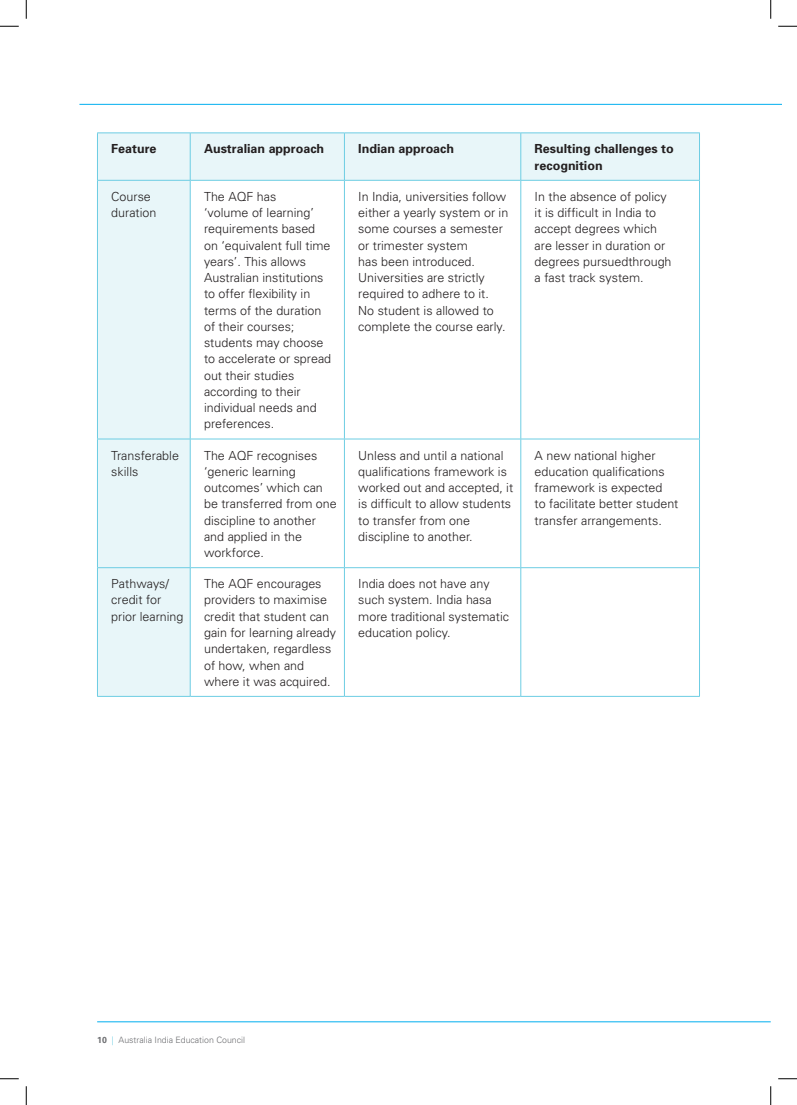
<style>
.page{position:relative;width:797px;height:1105px;background:#fff}
.page>*{position:absolute;margin:0;border:0;box-sizing:border-box;transform-origin:0 0}
.appendix{font:300 12.5px/16.2px "Univers";color:#231f20}
.appendix-2{font:700 12.5px/16.2px "Univers";color:#231f20}
.t1{font:300 8.75px "Univers";color:#6c6d70}
.s1{font-weight:700}
.s2{color:#6dcde3}
</style>
<div class="page">
<hr style="left:79px;top:104px;width:702px;height:1px;background:#00aeef">
<hr style="left:97px;top:1021px;width:673px;height:1px;background:#00aeef">
<svg style="left:98px;top:134px;width:601px;height:562px"></svg>
<hr style="left:97px;top:133px;width:93px;height:1px;background:#6dcde3">
<hr style="left:97px;top:133px;width:1px;height:47px;background:#6dcde3">
<hr style="left:190px;top:133px;width:154px;height:1px;background:#6dcde3">
<hr style="left:190px;top:133px;width:1px;height:47px;background:#6dcde3">
<hr style="left:344px;top:133px;width:177px;height:1px;background:#6dcde3">
<hr style="left:344px;top:133px;width:1px;height:47px;background:#6dcde3">
<hr style="left:521px;top:133px;width:178px;height:1px;background:#6dcde3">
<hr style="left:520px;top:133px;width:1px;height:47px;background:#6dcde3">
<hr style="left:699px;top:133px;width:1px;height:47px;background:#6dcde3">
<hr style="left:97px;top:180px;width:93px;height:1px;background:#6dcde3">
<hr style="left:97px;top:181px;width:1px;height:258px;background:#6dcde3">
<hr style="left:190px;top:180px;width:154px;height:1px;background:#6dcde3">
<hr style="left:190px;top:181px;width:1px;height:258px;background:#6dcde3">
<hr style="left:344px;top:180px;width:177px;height:1px;background:#6dcde3">
<hr style="left:344px;top:181px;width:1px;height:258px;background:#6dcde3">
<hr style="left:521px;top:180px;width:178px;height:1px;background:#6dcde3">
<hr style="left:520px;top:181px;width:1px;height:258px;background:#6dcde3">
<hr style="left:699px;top:181px;width:1px;height:258px;background:#6dcde3">
<hr style="left:97px;top:439px;width:93px;height:1px;background:#6dcde3">
<hr style="left:97px;top:439px;width:1px;height:128px;background:#6dcde3">
<hr style="left:190px;top:439px;width:154px;height:1px;background:#6dcde3">
<hr style="left:190px;top:439px;width:1px;height:128px;background:#6dcde3">
<hr style="left:344px;top:439px;width:177px;height:1px;background:#6dcde3">
<hr style="left:344px;top:439px;width:1px;height:128px;background:#6dcde3">
<hr style="left:521px;top:439px;width:178px;height:1px;background:#6dcde3">
<hr style="left:520px;top:439px;width:1px;height:128px;background:#6dcde3">
<hr style="left:699px;top:439px;width:1px;height:128px;background:#6dcde3">
<hr style="left:97px;top:567px;width:93px;height:1px;background:#6dcde3">
<hr style="left:97px;top:568px;width:1px;height:128px;background:#6dcde3">
<hr style="left:190px;top:567px;width:154px;height:1px;background:#6dcde3">
<hr style="left:190px;top:568px;width:1px;height:128px;background:#6dcde3">
<hr style="left:344px;top:567px;width:177px;height:1px;background:#6dcde3">
<hr style="left:344px;top:568px;width:1px;height:128px;background:#6dcde3">
<hr style="left:521px;top:567px;width:178px;height:1px;background:#6dcde3">
<hr style="left:520px;top:568px;width:1px;height:128px;background:#6dcde3">
<hr style="left:699px;top:568px;width:1px;height:128px;background:#6dcde3">
<hr style="left:97px;top:696px;width:93px;height:1px;background:#6dcde3">
<hr style="left:190px;top:696px;width:154px;height:1px;background:#6dcde3">
<hr style="left:344px;top:696px;width:177px;height:1px;background:#6dcde3">
<hr style="left:521px;top:696px;width:178px;height:1px;background:#6dcde3">
<svg style="left:0;top:25px;width:19px;height:2px"></svg>
<svg style="left:778px;top:25px;width:19px;height:2px"></svg>
<svg style="left:0;top:1078px;width:19px;height:1px"></svg>
<svg style="left:778px;top:1078px;width:19px;height:1px"></svg>
<svg style="left:25px;top:0;width:2px;height:19px"></svg>
<svg style="left:25px;top:1086px;width:2px;height:19px"></svg>
<svg style="left:770px;top:0;width:1px;height:19px"></svg>
<svg style="left:770px;top:1086px;width:1px;height:19px"></svg>
<p class="appendix-2" style="left:111px;top:141px;width:47px">Feature</p>
<p class="appendix-2" style="left:204px;top:141px;width:122px">Australian approach</p>
<p class="appendix-2" style="left:358px;top:141px;width:97px">Indian approach</p>
<p class="appendix-2" style="left:534px;top:141px;width:140px">Resulting challenges to recognition</p>
<p class="appendix" style="left:111px;top:188px;width:47px">Course duration</p>
<p class="appendix" style="left:204px;top:188px;width:129px">The AQF has<br>‘volume of learning’ requirements based on ‘equivalent full time years’. This allows<br>Australian institutions to offer flexibility in terms of the duration of their courses; students may choose to accelerate or spread out their studies according to their individual needs and preferences.</p>
<p class="appendix" style="left:358px;top:188px;width:152px">In India, universities follow either a yearly system or in some courses a semester or trimester system<br>has been introduced.<br>Universities are strictly required to adhere to it.<br>No student is allowed to complete the course early.</p>
<p class="appendix" style="left:534px;top:188px;width:138px">In the absence of policy it is difficult in India to accept degrees which are lesser in duration or degrees pursuedthrough a fast track system.</p>
<p class="appendix" style="left:111px;top:447px;width:69px">Transferable skills</p>
<p class="appendix" style="left:204px;top:447px;width:134px">The AQF recognises ‘generic learning outcomes’ which can be transferred from one discipline to another and applied in the workforce.</p>
<p class="appendix" style="left:358px;top:447px;width:156px">Unless and until a national qualifications framework is worked out and accepted, it is difficult to allow students to transfer from one discipline to another.</p>
<p class="appendix" style="left:534px;top:447px;width:145px">A new national higher education qualifications framework is expected<br>to facilitate better student transfer arrangements.</p>
<p class="appendix" style="left:111px;top:576px;width:74px">Pathways/ credit for prior learning</p>
<p class="appendix" style="left:204px;top:576px;width:133px">The AQF encourages providers to maximise credit that student can gain for learning already undertaken, regardless of how, when and where it was acquired.</p>
<p class="appendix" style="left:358px;top:576px;width:152px">India does not have any such system. India hasa more traditional systematic education policy.</p>
<p class="t1" style="left:97px;top:1034px;width:149px"><span class="s1">10</span> <span class="s2">|</span> Australia India Education Council</p>
</div>
